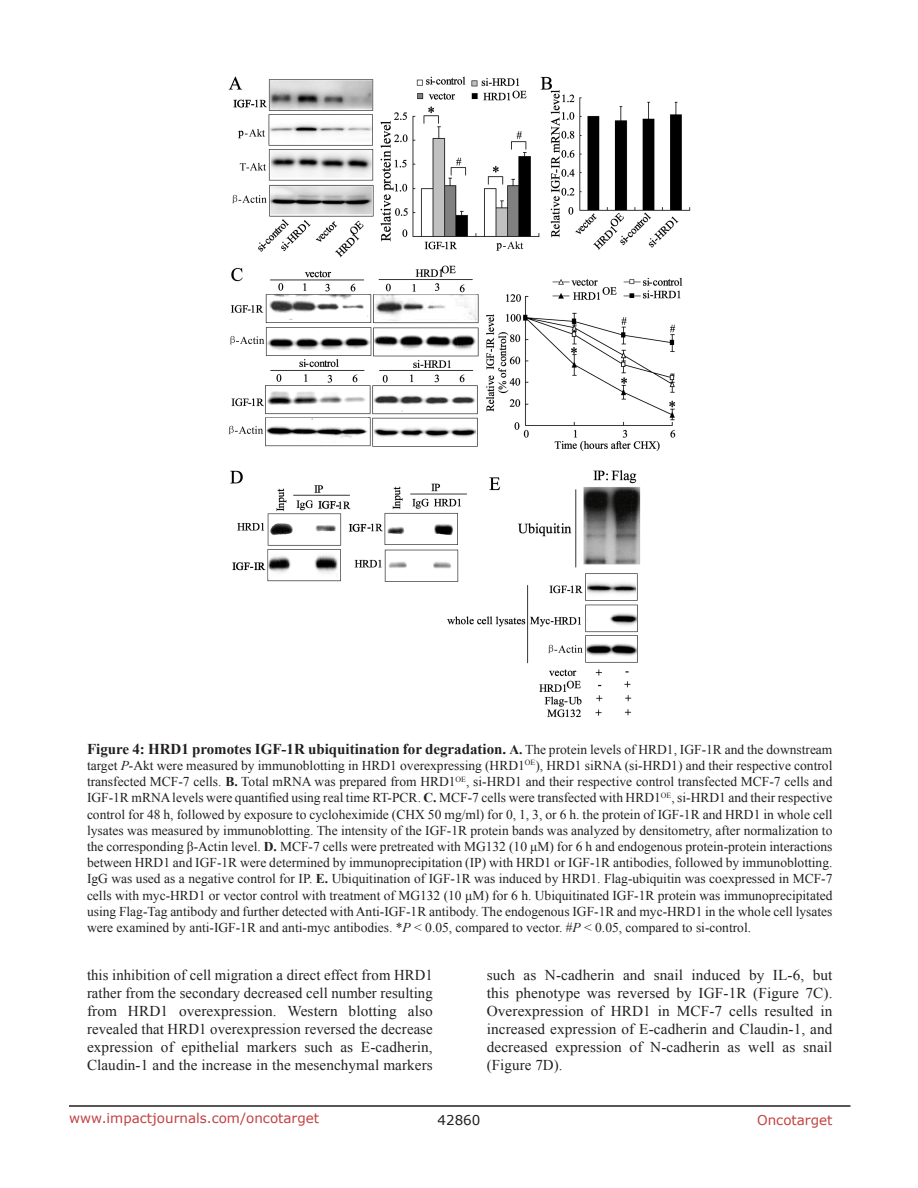
<style>
.page{position:relative;width:918px;height:1188px;background:#fff}
.page>*{position:absolute;margin:0;border:0;box-sizing:border-box;transform-origin:0 0}
.BodyText{font:15px/18px "Times New Roman";letter-spacing:.005em;color:#231f20;text-align:justify}
.FigureText{font:700 15px "Times New Roman";color:#231f20}
.FigureText-2{font:13.5px/16.2px "Times New Roman";color:#231f20;text-align:justify}
.t1{font:13.5px "Verdana";color:#c24141}
.t2{font:13.5px "Verdana";color:#231f20}
.s1{font-size:13.5px}
.s2{font-weight:400;font-size:13.5px}
.s3{font-style:italic}
.s4{font-weight:700}
</style>
<div class="page">
<hr style="left:69px;top:1105px;width:781px;height:2px;background:#231f20">
<img style="left:228px;top:76px;width:463px;height:642px">
<p class="FigureText" style="left:87px;top:738px;width:747px">Figure 4: HRD1 promotes IGF-1R ubiquitination for degradation. <span class="s1">A.</span> <span class="s2">The protein levels of HRD1, IGF-1R and the downstream</span></p>
<p class="FigureText-2" style="left:87px;top:757px;width:747px">target <span class="s3">P</span>-Akt were measured by immunoblotting in HRD1 overexpressing (HRD1<sup>OE</sup>), HRD1 siRNA (si-HRD1) and their respective control transfected MCF-7 cells. <span class="s4">B.</span> Total mRNA was prepared from HRD1<sup>OE</sup>, si-HRD1 and their respective control transfected MCF-7 cells and IGF-1R mRNA levels were quantified using real time RT-PCR. <span class="s4">C.</span> MCF-7 cells were transfected with HRD1<sup>OE</sup>, si-HRD1 and their respective control for 48 h, followed by exposure to cycloheximide (CHX 50 mg/ml) for 0, 1, 3, or 6 h. the protein of IGF-1R and HRD1 in whole cell lysates was measured by immunoblotting. The intensity of the IGF-1R protein bands was analyzed by densitometry, after normalization to the corresponding β-Actin level. <span class="s4">D.</span> MCF-7 cells were pretreated with MG132 (10 μM) for 6 h and endogenous protein-protein interactions between HRD1 and IGF-1R were determined by immunoprecipitation (IP) with HRD1 or IGF-1R antibodies, followed by immunoblotting.<br>IgG was used as a negative control for IP. <span class="s4">E.</span> Ubiquitination of IGF-1R was induced by HRD1. Flag-ubiquitin was coexpressed in MCF-7 cells with myc-HRD1 or vector control with treatment of MG132 (10 μM) for 6 h. Ubiquitinated IGF-1R protein was immunoprecipitated using Flag-Tag antibody and further detected with Anti-IGF-1R antibody. The endogenous IGF-1R and myc-HRD1 in the whole cell lysates were examined by anti-IGF-1R and anti-myc antibodies. *<span class="s3">P</span> &lt; 0.05, compared to vector. #<span class="s3">P</span> &lt; 0.05, compared to si-control.</p>
<p class="BodyText" style="left:87px;top:966px;width:347px">this inhibition of cell migration a direct effect from HRD1 rather from the secondary decreased cell number resulting from HRD1 overexpression. Western blotting also revealed that HRD1 overexpression reversed the decrease expression of epithelial markers such as E-cadherin, Claudin-1 and the increase in the mesenchymal markers</p>
<p class="BodyText" style="left:487px;top:966px;width:347px">such as N-cadherin and snail induced by IL-6, but this phenotype was reversed by IGF-1R (Figure 7C).<br>Overexpression of HRD1 in MCF-7 cells resulted in increased expression of E-cadherin and Claudin-1, and decreased expression of N-cadherin as well as snail (Figure 7D).</p>
<p class="t1" style="left:69px;top:1109px;width:252px">www.impactjournals.com/oncotarget</p>
<p class="t2" style="left:438px;top:1111px;width:44px">42860</p>
<p class="t1" style="left:757px;top:1111px;width:77px">Oncotarget</p>
</div>
